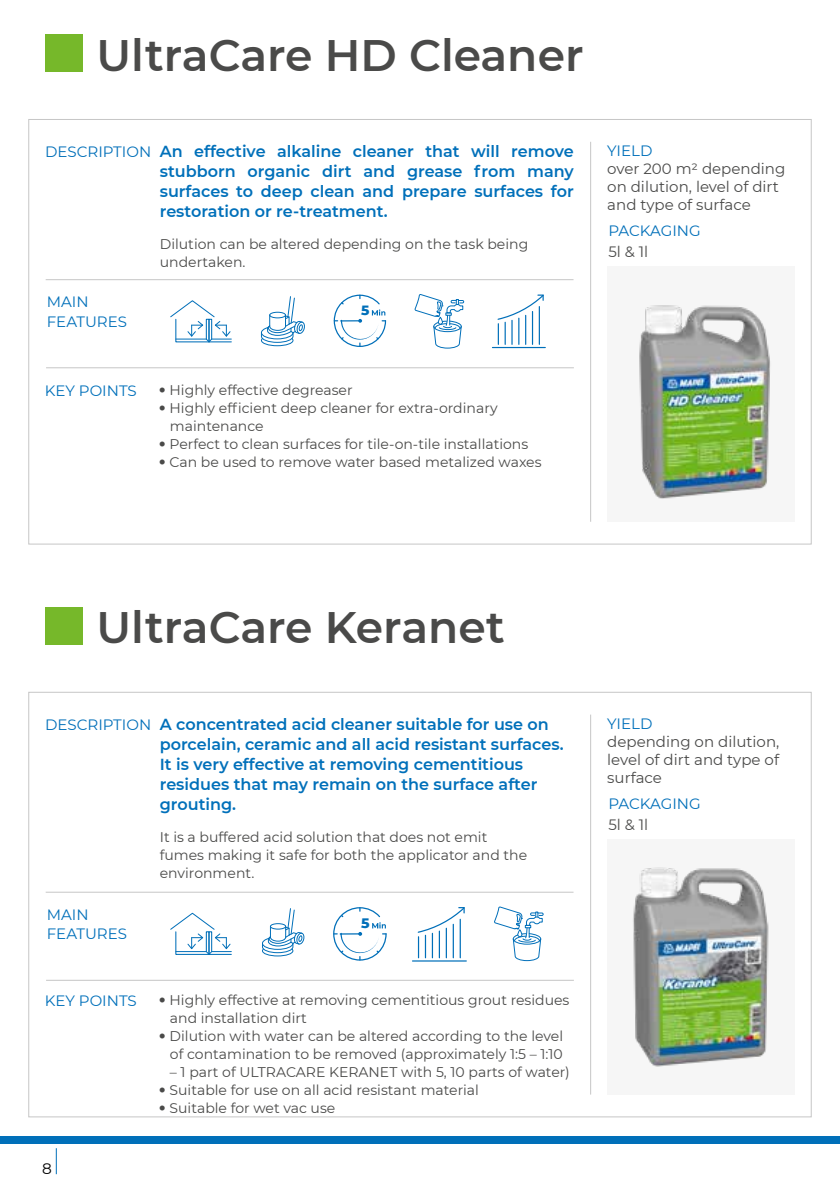
<style>
.page{position:relative;width:840px;height:1191px;background:#fff}
.page>*{position:absolute;margin:0;border:0;box-sizing:border-box;transform-origin:0 0}
.t1{font:600 44px "Montserrat";color:#4a4a49}
.t2{font:600 16px/20px "Montserrat";color:#0070ba;text-align:justify}
.t3{font:15.2px "Montserrat";color:#000}
.t4{font:15px/18px "Montserrat";color:#4a4a49}
.t5{font:15px/19.4px "Montserrat";color:#0070ba}
.t6{font:15px "Montserrat";color:#006fb9}
.t7{font:14px/18px "Montserrat";color:#4a4a49}
.t8{font:800 14px "Montserrat";color:#006fb9}
.t9{font:800 13.8px "Montserrat";color:#006fb9}
.s1{font-family:"Helvetica Neue LTW1 G";font-weight:100;font-stretch:condensed}
</style>
<div class="page">
<div style="left:0;top:1135px;width:839px;height:8px;background:#006fb9"></div>
<svg style="left:56px;top:1148px;width:1px;height:26px"></svg>
<div style="left:28px;top:692px;width:783px;height:425px;background:#fff;border:1px solid #c6c6c6"></div>
<div style="left:28px;top:119px;width:783px;height:425px;background:#fff;border:1px solid #c6c6c6"></div>
<hr style="left:590px;top:142px;width:1px;height:380px;background:#c6c6c6">
<hr style="left:590px;top:714px;width:1px;height:380px;background:#c6c6c6">
<div style="left:45px;top:34px;width:38px;height:37px;background:#76b82a"></div>
<div style="left:45px;top:607px;width:38px;height:37px;background:#76b82a"></div>
<img style="left:632px;top:867px;width:137px;height:200px">
<img style="left:639px;top:305px;width:133px;height:195px">
<svg style="left:170px;top:300px;width:62px;height:43px"></svg>
<svg style="left:260px;top:296px;width:45px;height:50px"></svg>
<svg style="left:333px;top:294px;width:53px;height:53px"></svg>
<svg style="left:414px;top:294px;width:50px;height:54px"></svg>
<svg style="left:497px;top:294px;width:47px;height:50px"></svg>
<hr style="left:492px;top:347px;width:53px;height:1px;background:#006fb9">
<hr style="left:46px;top:279px;width:527px;height:1px;background:#c6c6c6">
<hr style="left:46px;top:367px;width:527px;height:1px;background:#c6c6c6">
<svg style="left:170px;top:912px;width:62px;height:43px"></svg>
<svg style="left:262px;top:908px;width:42px;height:48px"></svg>
<svg style="left:333px;top:907px;width:54px;height:54px"></svg>
<svg style="left:417px;top:907px;width:48px;height:50px"></svg>
<hr style="left:412px;top:960px;width:54px;height:1px;background:#006fb9">
<svg style="left:494px;top:906px;width:50px;height:55px"></svg>
<hr style="left:46px;top:891px;width:527px;height:1px;background:#c6c6c6">
<hr style="left:46px;top:980px;width:527px;height:1px;background:#c6c6c6">
<h1 class="t1" style="left:96px;top:24px;width:488px">UltraCare HD Cleaner</h1>
<p class="t6" style="left:45px;top:141px;width:108px">DESCRIPTION</p>
<p class="t5" style="left:47px;top:292px;width:82px">MAIN<br>FEATURES</p>
<p class="t2" style="left:160px;top:141px;width:415px">An effective alkaline cleaner that will remove stubborn organic dirt and grease from many surfaces to deep clean and prepare surfaces for restoration or re-treatment.</p>
<p class="t7" style="left:160px;top:235px;width:370px">Dilution can be altered depending on the task being undertaken.</p>
<p class="t9" style="left:361px;top:300px;width:10px">5</p>
<p class="t5" style="left:45px;top:380px;width:93px">KEY POINTS</p>
<p class="t7" style="left:159px;top:380px;width:195px"><span class="s1">•</span> Highly effective degreaser</p>
<p class="t7" style="left:170px;top:398px;width:329px;text-indent:-11px"><span class="s1">•</span> Highly efficient deep cleaner for extra-ordinary maintenance</p>
<p class="t7" style="left:159px;top:434px;width:370px"><span class="s1">•</span> Perfect to clean surfaces for tile-on-tile installations</p>
<p class="t7" style="left:159px;top:452px;width:384px"><span class="s1">•</span> Can be used to remove water based metalized waxes</p>
<p class="t5" style="left:607px;top:141px;width:47px">YIELD</p>
<p class="t4" style="left:607px;top:159px;width:179px">over 200 m2 depending on dilution, level of dirt and type of surface</p>
<p class="t6" style="left:608px;top:221px;width:94px">PACKAGING</p>
<p class="t4" style="left:608px;top:242px;width:41px">5l &amp; 1l</p>
<h1 class="t1" style="left:96px;top:596px;width:409px">UltraCare Keranet</h1>
<p class="t6" style="left:45px;top:714px;width:108px">DESCRIPTION</p>
<p class="t2" style="left:160px;top:713px;width:405px;text-align:left">A concentrated acid cleaner suitable for use on porcelain, ceramic and all acid resistant surfaces.<br>It is very effective at removing cementitious residues that may remain on the surface after grouting.</p>
<p class="t7" style="left:160px;top:827px;width:369px">It is a buffered acid solution that does not emit fumes making it safe for both the applicator and the environment.</p>
<p class="t5" style="left:47px;top:904px;width:82px">MAIN<br>FEATURES</p>
<p class="t8" style="left:361px;top:913px;width:10px">5</p>
<p class="t5" style="left:45px;top:990px;width:93px">KEY POINTS</p>
<p class="t7" style="left:170px;top:990px;width:401px;text-indent:-11px"><span class="s1">•</span> Highly effective at removing cementitious grout residues and installation dirt</p>
<p class="t7" style="left:159px;top:1026px;width:405px;text-align:right"><span class="s1">•</span> Dilution with water can be altered according to the level of contamination to be removed (approximately 1:5 – 1:10</p>
<p class="t7" style="left:170px;top:1062px;width:401px">– 1 part of ULTRACARE KERANET with 5, 10 parts of water)</p>
<p class="t7" style="left:159px;top:1080px;width:321px"><span class="s1">•</span> Suitable for use on all acid resistant material</p>
<p class="t7" style="left:159px;top:1098px;width:178px"><span class="s1">•</span> Suitable for wet vac use</p>
<p class="t3" style="left:42px;top:1158px;width:11px">8</p>
<p class="t5" style="left:607px;top:713px;width:47px">YIELD</p>
<p class="t4" style="left:607px;top:732px;width:173px;text-align:justify">depending on dilution, level of dirt and type of surface</p>
<p class="t6" style="left:608px;top:793px;width:94px">PACKAGING</p>
<p class="t4" style="left:608px;top:815px;width:41px">5l &amp; 1l</p>
</div>
